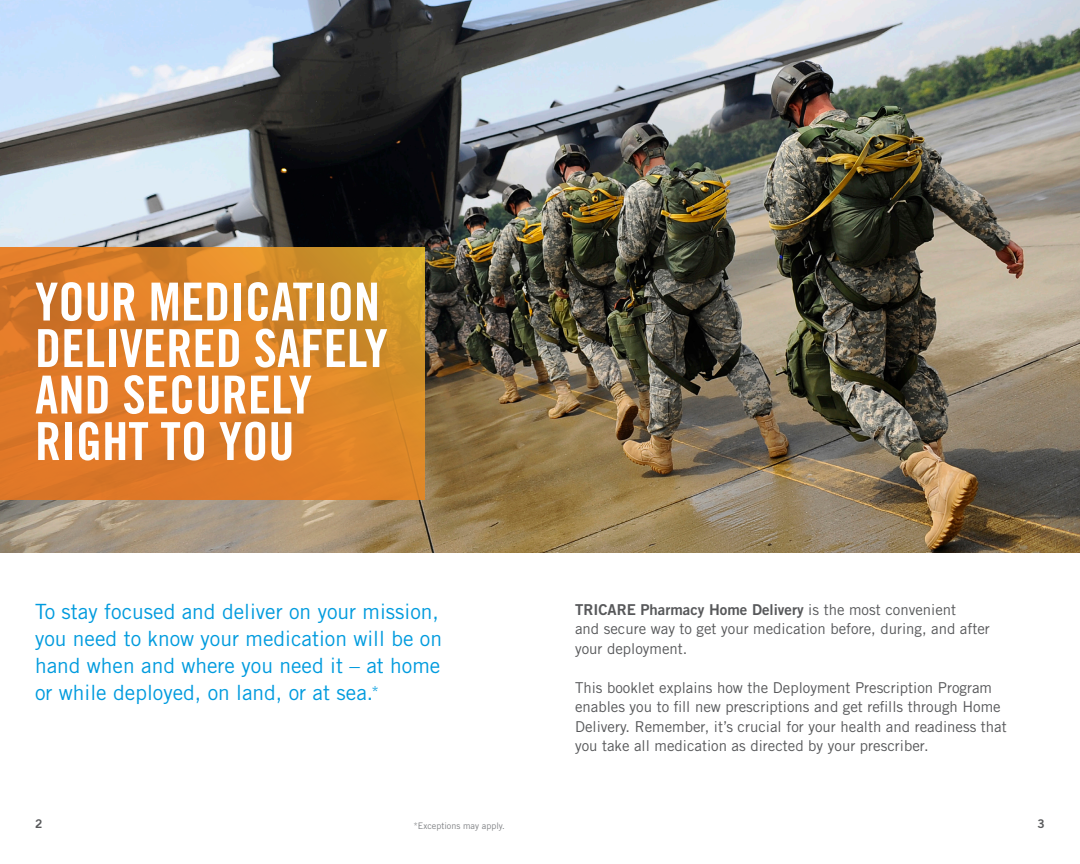
<style>
.page{position:relative;width:1080px;height:864px;background:#fff}
.page>*{position:absolute;margin:0;border:0;box-sizing:border-box;transform-origin:0 0}
.Headline_in_Gradient{font:52.5px/46.5px "Trade Gothic LT Std Bd Cn 20";color:#fff}
.Intro_Copy{font:21px/27px "Trade Gothic LT Std";color:#009bde}
.Body{font:15px/19.5px "Trade Gothic LT Std";color:#57585a}
.t1{font:12px "Trade Gothic LT Std Bd 2";color:#57585a}
.t2{font:9px "Trade Gothic LT Std";color:#808285}
.s1{font-size:15px}
.s2{font-family:"Trade Gothic LT Std Bd 2"}
</style>
<div class="page">
<img style="left:0;top:0;width:1080px;height:553px">
<svg style="left:0;top:248px;width:424px;height:252px;background:#da8128"></svg>
<p class="Headline_in_Gradient" style="left:35px;top:278px;width:354px">YOUR MEDICATION<br>DELIVERED SAFELY<br>AND SECURELY<br>RIGHT TO YOU</p>
<p class="Intro_Copy" style="left:35px;top:598px;width:409px">To stay focused and deliver on your mission, you need to know your medication will be on hand when and where you need it – at home or while deployed, on land, or at sea.<span class="s1">*</span></p>
<p class="Body" style="left:575px;top:599px;width:416px"><span class="s2">TRICARE Pharmacy Home Delivery</span> is the most convenient<br>and secure way to get your medication before, during, and after your deployment.</p>
<p class="Body" style="left:575px;top:677px;width:433px">This booklet explains how the Deployment Prescription Program enables you to fill new prescriptions and get refills through Home Delivery. Remember, it’s crucial for your health and readiness that you take all medication as directed by your prescriber.</p>
<p class="t1" style="left:35px;top:816px;width:9px">2</p>
<p class="t2" style="left:413px;top:820px;width:93px">*Exceptions may apply.</p>
<p class="t1" style="left:1038px;top:816px;width:9px">3</p>
</div>
